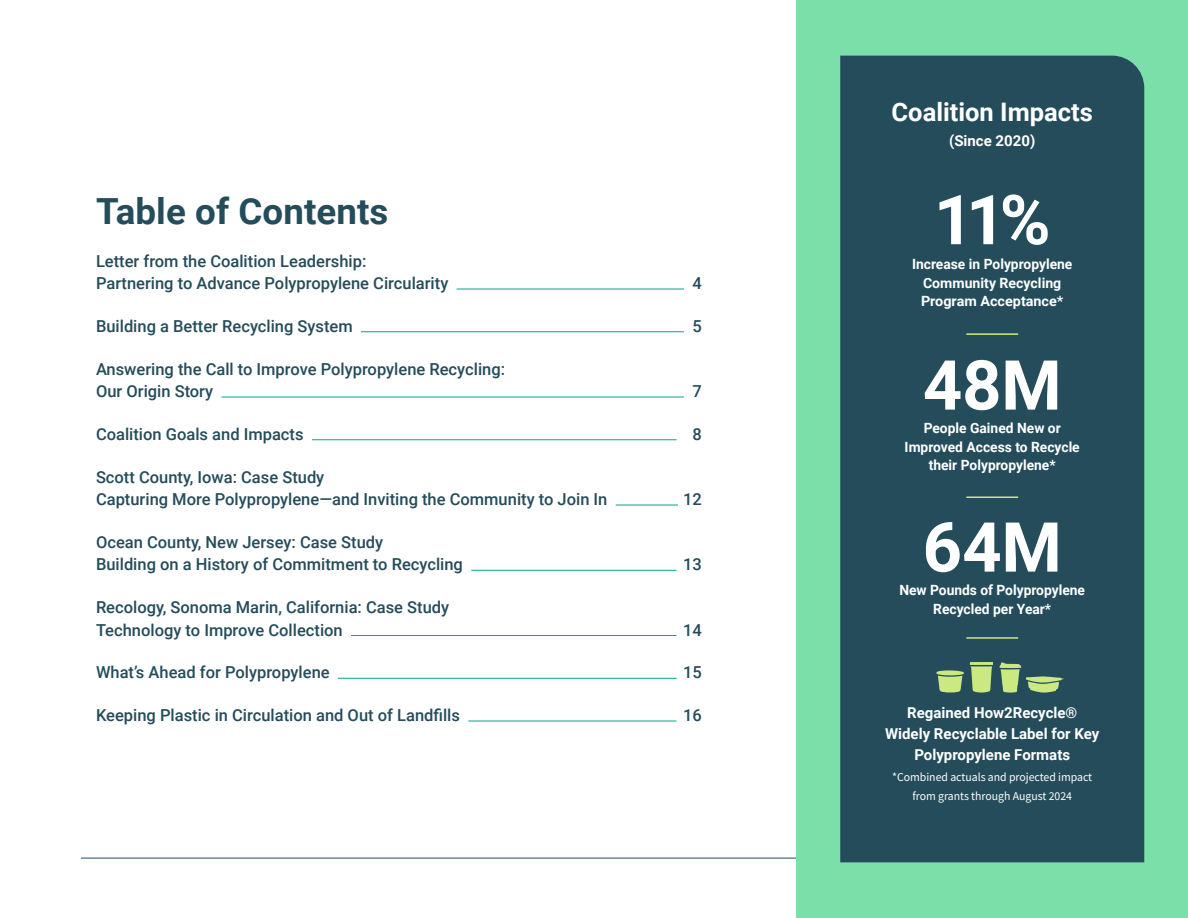
<style>
.page{position:relative;width:1188px;height:918px;background:#fff}
.page>*{position:absolute;margin:0;border:0;box-sizing:border-box;transform-origin:0 0}
.t1{font:700 69px "Roboto";letter-spacing:-.005em;color:#fff}
.t2{font:700 36px "Roboto";color:#244c5a}
.t3{font:700 25.5px "Roboto";color:#fff}
.t4{font:500 16.5px/22.5px "Roboto";color:#244c5a}
.t5{font:700 15px/21px "Roboto";color:#fff;text-align:center}
.t6{font:700 14.1px/18.8px "Roboto";color:#fff;text-align:center}
.t7{font:12px/18.8px "Source Sans Pro";color:#fff;text-align:center}
</style>
<div class="page">
<hr style="left:81px;top:858px;width:1025px;height:1px;background:#244c5a">
<div style="left:796px;top:0;width:392px;height:918px;background:#7adfa9"></div>
<hr style="left:457px;top:289px;width:227px;height:1px;background:#00a887">
<hr style="left:361px;top:332px;width:323px;height:1px;background:#00a887">
<hr style="left:222px;top:397px;width:462px;height:1px;background:#00a887">
<hr style="left:312px;top:440px;width:364px;height:1px;background:#00a887">
<hr style="left:616px;top:505px;width:62px;height:1px;background:#00a887">
<hr style="left:471px;top:570px;width:206px;height:1px;background:#00a887">
<hr style="left:351px;top:635px;width:325px;height:1px;background:#00a887">
<hr style="left:338px;top:678px;width:338px;height:1px;background:#00a887">
<hr style="left:468px;top:721px;width:208px;height:1px;background:#00a887">
<div style="left:840px;top:56px;width:304px;height:806px;background:#244c5a"></div>
<hr style="left:966px;top:333px;width:52px;height:2px;background:#cce981">
<hr style="left:966px;top:496px;width:52px;height:2px;background:#cce981">
<hr style="left:966px;top:637px;width:52px;height:2px;background:#cce981">
<svg style="left:970px;top:662px;width:23px;height:31px"></svg>
<svg style="left:1000px;top:662px;width:64px;height:31px;background:#6d906b"></svg>
<svg style="left:937px;top:670px;width:27px;height:23px"></svg>
<h2 class="t2" style="left:96px;top:186px;width:294px">Table of Contents</h2>
<p class="t4" style="left:96px;top:249px;width:354px">Letter from the Coalition Leadership:<br>Partnering to Advance Polypropylene Circularity</p>
<p class="t4" style="left:693px;top:271px;width:11px">4</p>
<p class="t4" style="left:96px;top:314px;width:258px">Building a Better Recycling System</p>
<p class="t4" style="left:693px;top:314px;width:11px">5</p>
<p class="t4" style="left:96px;top:357px;width:411px">Answering the Call to Improve Polypropylene Recycling:<br>Our Origin Story</p>
<p class="t4" style="left:693px;top:379px;width:11px">7</p>
<p class="t4" style="left:96px;top:422px;width:209px">Coalition Goals and Impacts</p>
<p class="t4" style="left:693px;top:422px;width:11px">8</p>
<p class="t4" style="left:96px;top:465px;width:513px">Scott County, Iowa: Case Study<br>Capturing More Polypropylene—and Inviting the Community to Join In</p>
<p class="t4" style="left:683px;top:487px;width:20px">12</p>
<p class="t4" style="left:96px;top:530px;width:369px">Ocean County, New Jersey: Case Study<br>Building on a History of Commitment to Recycling</p>
<p class="t4" style="left:96px;top:595px;width:355px">Recology, Sonoma Marin, California: Case Study<br>Technology to Improve Collection</p>
<p class="t4" style="left:683px;top:553px;width:20px">13</p>
<p class="t4" style="left:683px;top:618px;width:20px">14</p>
<p class="t4" style="left:96px;top:661px;width:235px">What’s Ahead for Polypropylene</p>
<p class="t4" style="left:683px;top:661px;width:20px">15</p>
<p class="t4" style="left:96px;top:703px;width:366px">Keeping Plastic in Circulation and Out of Landfills</p>
<p class="t4" style="left:683px;top:703px;width:20px">16</p>
<h3 class="t3" style="left:892px;top:94px;width:203px">Coalition Impacts</h3>
<p class="t5" style="left:949px;top:130px;width:88px">(Since 2020)</p>
<h1 class="t1" style="left:934px;top:171px;width:118px">11%</h1>
<p class="t6" style="left:912px;top:254px;width:162px">Increase in Polypropylene<br>Community Recycling<br>Program Acceptance*</p>
<h1 class="t1" style="left:923px;top:337px;width:140px">48M</h1>
<p class="t6" style="left:905px;top:418px;width:177px">People Gained New or<br>Improved Access to Recycle their Polypropylene*</p>
<h1 class="t1" style="left:923px;top:499px;width:141px">64M</h1>
<p class="t6" style="left:899px;top:580px;width:187px">New Pounds of Polypropylene<br>Recycled per Year*</p>
<p class="t5" style="left:885px;top:701px;width:216px">Regained How2Recycle®<br>Widely Recyclable Label for Key<br>Polypropylene Formats</p>
<p class="t7" style="left:892px;top:768px;width:201px">*Combined actuals and projected impact from grants through August 2024</p>
</div>
